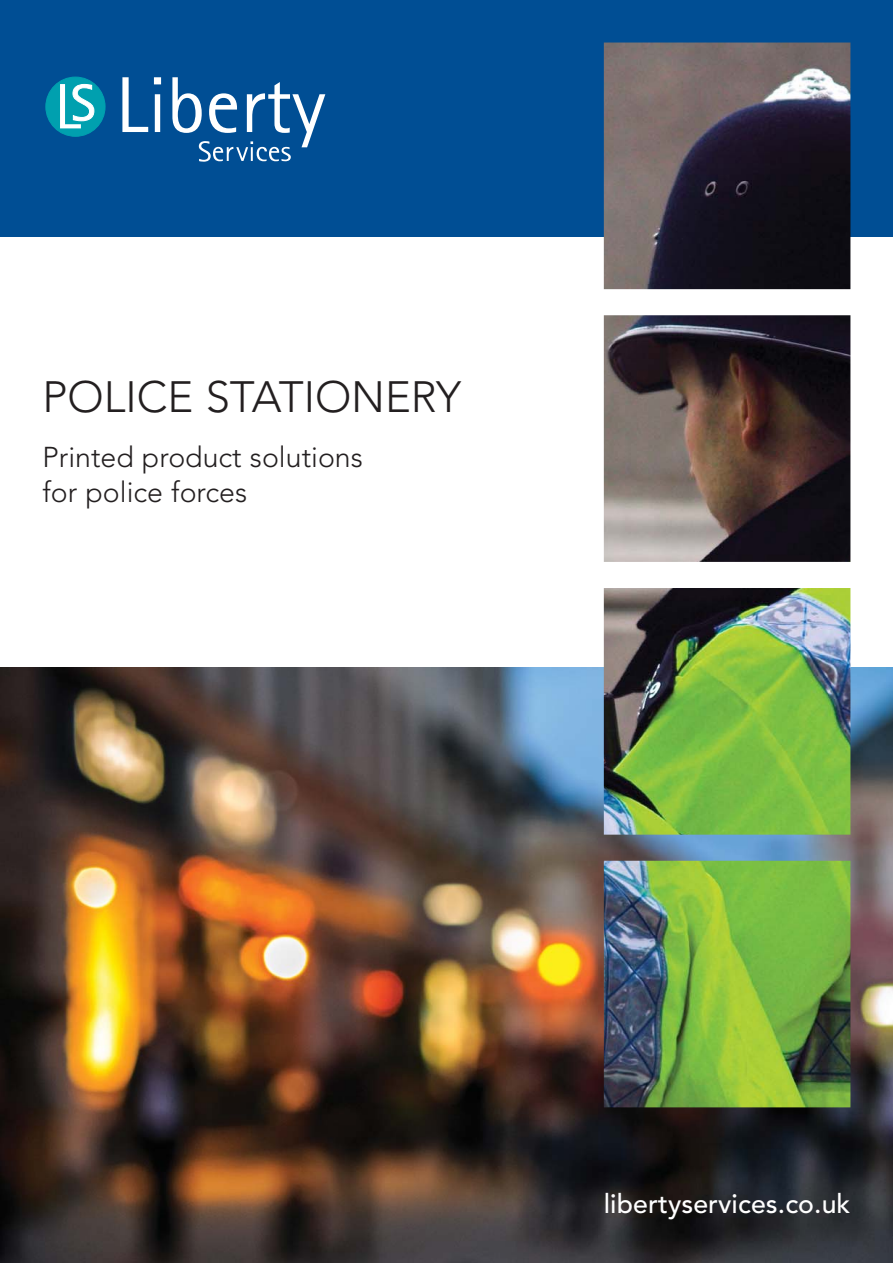
<style>
.page{position:relative;width:893px;height:1263px;background:#fff}
.page>*{position:absolute;margin:0;border:0;box-sizing:border-box;transform-origin:0 0}
.t1{font:300 43.5px "Avenir";color:#231f20}
.t2{font:300 28.5px/34.5px "Avenir";color:#231f20}
.t3{font:500 26.7px "Avenir";letter-spacing:.005em;color:#fff}
</style>
<div class="page">
<img style="left:0;top:667px;width:893px;height:596px">
<div style="left:0;top:0;width:893px;height:236px;background:#004e94"></div>
<div style="left:46px;top:77px;width:59px;height:59px;background:#00a0af;border-radius:50%"></div>
<div style="left:46px;top:77px;width:59px;height:60px;border:1px solid #00a0af;border-radius:50%"></div>
<svg style="left:122px;top:77px;width:26px;height:55px"></svg>
<svg style="left:154px;top:77px;width:7px;height:55px"></svg>
<svg style="left:172px;top:77px;width:153px;height:85px"></svg>
<svg style="left:60px;top:84px;width:34px;height:44px"></svg>
<img style="left:604px;top:43px;width:246px;height:1064px">
<h1 class="t1" style="left:43px;top:379px;width:420px">POLICE STATIONERY</h1>
<p class="t2" style="left:43px;top:443px;width:322px">Printed product solutions for police forces</p>
<p class="t3" style="left:604px;top:1193px;width:248px">libertyservices.co.uk</p>
</div>
